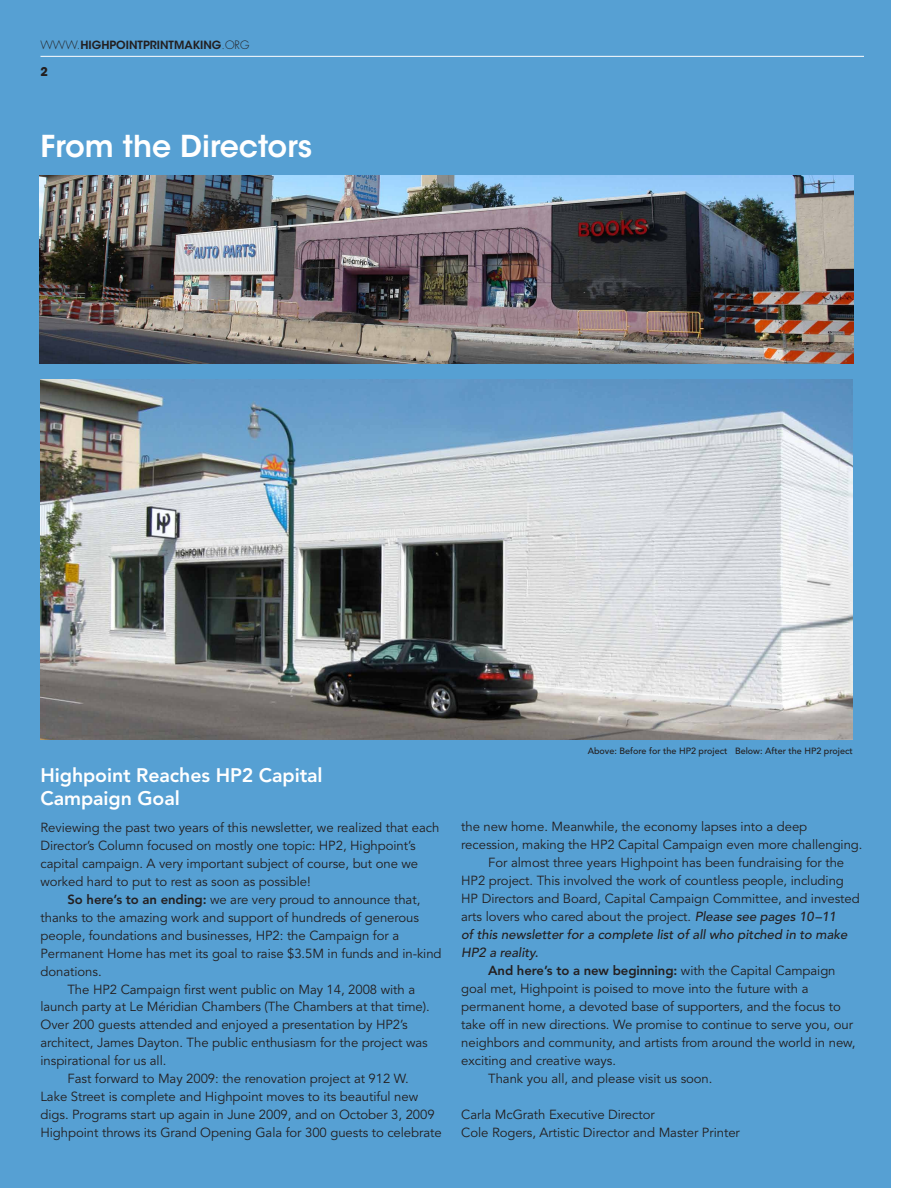
<style>
.page{position:relative;width:918px;height:1188px;background:#fff}
.page>*{position:absolute;margin:0;border:0;box-sizing:border-box;transform-origin:0 0}
.t1{font:600 30px "ITC Avant Garde Std";color:#fff}
.t2{font:800 19.5px/22.5px "Avenir";letter-spacing:-.005em;color:#fff}
.t3{font:13.2px/18px "Avenir";letter-spacing:-.005em;color:#231f20}
.t4{font:italic 500 13.2px "Avenir";letter-spacing:-.005em;color:#231f20}
.t5{font:800 13.2px "Avenir";letter-spacing:-.01em;color:#231f20}
.t6{font:700 12px "ITC Avant Garde Std";color:#231f20}
.t7{font:600 11.25px "ITC Avant Garde Std";color:#231f20}
.t8{font:500 9px "Avenir";color:#231f20}
.s1{font-family:"Futura";font-weight:300}
.s2{font-weight:800}
.s3{font-weight:500;font-style:italic}
.s4{font-weight:400}
</style>
<div class="page">
<div style="left:0;top:0;width:891px;height:1188px;background:#56a0d3"></div>
<hr style="left:40px;top:56px;width:824px;height:1px;background:#fff">
<img style="left:40px;top:379px;width:813px;height:360px">
<img style="left:39px;top:176px;width:815px;height:188px">
<p class="t7" style="left:40px;top:38px;width:210px"><span class="s1">WWW.</span>HIGHPOINTPRINTMAKING<span class="s1">.ORG</span></p>
<p class="t6" style="left:40px;top:64px;width:9px">2</p>
<h1 class="t1" style="left:40px;top:128px;width:273px">From the Directors</h1>
<h2 class="t2" style="left:40px;top:764px;width:284px">Highpoint Reaches HP2 Capital<br>Campaign Goal</h2>
<p class="t3" style="left:40px;top:818px;width:400px">Reviewing the past two years of this newsletter, we realized that each Director’s Column focused on mostly one topic: HP2, Highpoint’s capital campaign. A very important subject of course, but one we worked hard to put to rest as soon as possible!</p>
<p class="t3" style="left:67px;top:890px;width:354px"><span class="s2">So here’s to an ending:</span> we are very proud to announce that,</p>
<p class="t3" style="left:40px;top:908px;width:380px">thanks to the amazing work and support of hundreds of generous</p>
<p class="t3" style="left:40px;top:926px;width:360px">people, foundations and businesses, HP2: the Campaign for a</p>
<p class="t3" style="left:40px;top:944px;width:403px">Permanent Home has met its goal to raise $3.5M in funds and in-kind</p>
<p class="t3" style="left:40px;top:962px;width:63px">donations.</p>
<p class="t3" style="left:67px;top:980px;width:349px">The HP2 Campaign first went public on May 14, 2008 with a</p>
<p class="t3" style="left:40px;top:998px;width:391px">launch party at Le Méridian Chambers (The Chambers at that time).</p>
<p class="t3" style="left:40px;top:1016px;width:369px">Over 200 guests attended and enjoyed a presentation by HP2’s</p>
<p class="t3" style="left:40px;top:1034px;width:389px">architect, James Dayton. The public enthusiasm for the project was</p>
<p class="t3" style="left:40px;top:1052px;width:127px">inspirational for us all.</p>
<p class="t3" style="left:67px;top:1070px;width:343px">Fast forward to May 2009: the renovation project at 912 W.</p>
<p class="t3" style="left:40px;top:1088px;width:379px">Lake Street is complete and Highpoint moves to its beautiful new</p>
<p class="t3" style="left:40px;top:1106px;width:396px">digs. Programs start up again in June 2009, and on October 3, 2009</p>
<p class="t3" style="left:40px;top:1124px;width:403px">Highpoint throws its Grand Opening Gala for 300 guests to celebrate</p>
<p class="t8" style="left:588px;top:745px;width:266px">Above: Before for the HP2 project Below: After the HP2 project</p>
<p class="t3" style="left:461px;top:818px;width:348px">the new home. Meanwhile, the economy lapses into a deep</p>
<p class="t3" style="left:461px;top:836px;width:403px">recession, making the HP2 Capital Campaign even more challenging.</p>
<p class="t3" style="left:488px;top:854px;width:357px">For almost three years Highpoint has been fundraising for the</p>
<p class="t3" style="left:461px;top:872px;width:384px">HP2 project. This involved the work of countless people, including</p>
<p class="t3" style="left:461px;top:890px;width:400px">HP Directors and Board, Capital Campaign Committee, and invested</p>
<p class="t3" style="left:461px;top:908px;width:376px">arts lovers who cared about the project. <span class="s3">Please see pages 10–11</span></p>
<p class="t4" style="left:461px;top:927px;width:388px">of this newsletter for a complete list of all who pitched in to make</p>
<p class="t4" style="left:461px;top:945px;width:79px">HP2 a reality.</p>
<p class="t5" style="left:488px;top:963px;width:349px">And here’s to a new beginning: <span class="s4">with the Capital Campaign</span></p>
<p class="t3" style="left:461px;top:980px;width:349px">goal met, Highpoint is poised to move into the future with a</p>
<p class="t3" style="left:461px;top:998px;width:381px">permanent home, a devoted base of supporters, and the focus to</p>
<p class="t3" style="left:461px;top:1016px;width:393px">take off in new directions. We promise to continue to serve you, our</p>
<p class="t3" style="left:461px;top:1034px;width:396px">neighbors and community, and artists from around the world in new,</p>
<p class="t3" style="left:461px;top:1052px;width:156px">exciting and creative ways.</p>
<p class="t3" style="left:488px;top:1070px;width:226px">Thank you all, and please visit us soon.</p>
<p class="t3" style="left:461px;top:1106px;width:280px">Carla McGrath Executive Director<br>Cole Rogers, Artistic Director and Master Printer</p>
</div>
